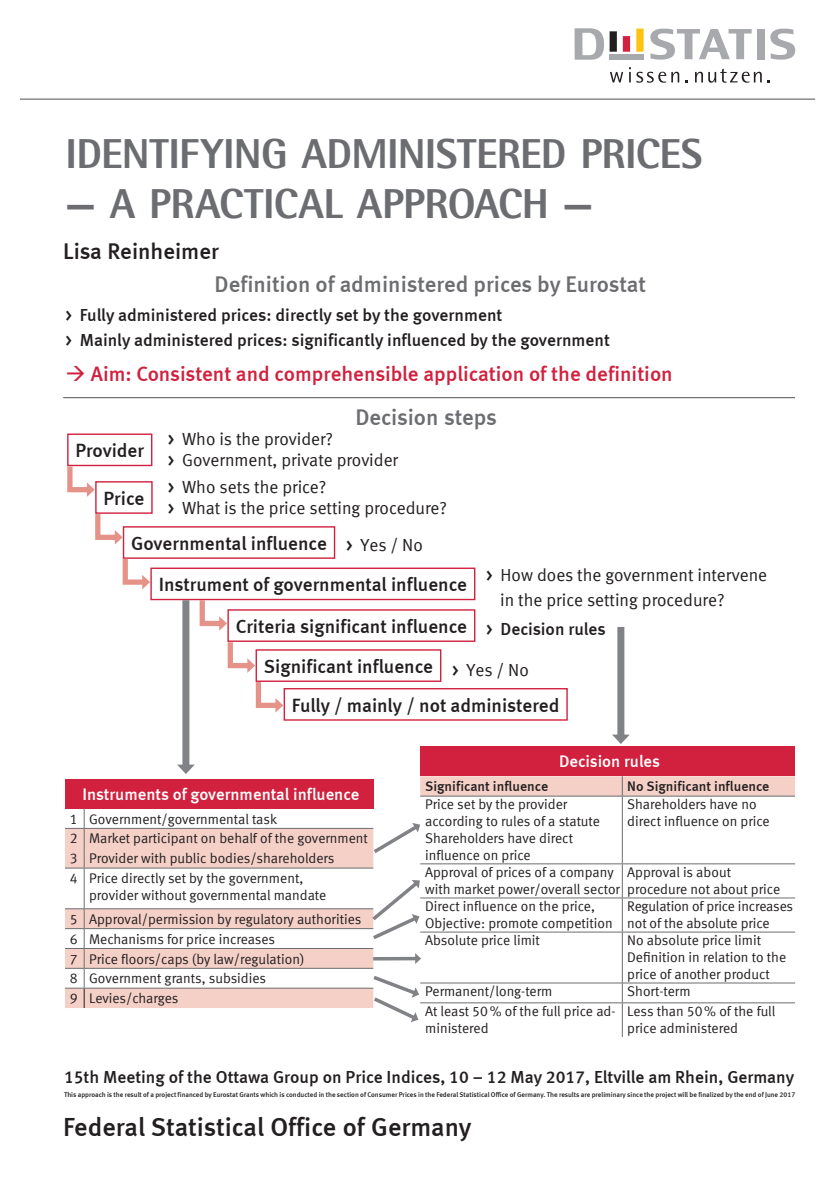
<style>
.page{position:relative;width:835px;height:1180px;background:#fff}
.page>*{position:absolute;margin:0;border:0;box-sizing:border-box;transform-origin:0 0}
.t1{font:700 42px "Agfa Rotis Semisans Ex";letter-spacing:-.015em;color:#6c6d70}
.t2{font:26.25px "Meta Medium LF";color:#231f20}
.t3{font:22.75px "Meta Medium LF";color:#6c6d70}
.t4{font:22.75px "Meta Medium LF";color:#231f20}
.t5{font:21px "Meta Medium LF";color:#d1213e}
.t6{font:19.25px "Meta Medium LF";color:#231f20}
.t7{font:17.5px/24.5px "Meta Medium LF";color:#231f20}
.t8{font:17.5px/21px "Meta Normal LF";color:#231f20}
.t9{font:16.8px "Meta Medium LF";color:#fff}
.t10{font:14px/16.8px "Meta Normal LF";color:#231f20}
.t11{font:14px "Meta Medium LF";color:#231f20}
.t12{font:7px "Meta Medium LF";color:#231f20}
.s1{font-family:"Meta Medium LF"}
</style>
<div class="page">
<div style="left:67px;top:433px;width:85px;height:33px;border:1px solid #d1213e"></div>
<div style="left:95px;top:481px;width:58px;height:33px;border:1px solid #d1213e"></div>
<div style="left:123px;top:526px;width:212px;height:33px;border:1px solid #d1213e"></div>
<div style="left:150px;top:567px;width:325px;height:33px;border:1px solid #d1213e"></div>
<div style="left:227px;top:609px;width:248px;height:33px;border:1px solid #d1213e"></div>
<div style="left:255px;top:649px;width:186px;height:33px;border:1px solid #d1213e"></div>
<div style="left:283px;top:688px;width:284px;height:32px;border:1px solid #d1213e"></div>
<div style="left:65px;top:779px;width:308px;height:29px;background:#d1213e"></div>
<svg style="left:65px;top:829px;width:308px;height:179px;fill:#f4d0c7"></svg>
<hr style="left:84px;top:868px;width:1px;height:40px;background:#6c6d70">
<hr style="left:84px;top:908px;width:289px;height:1px;background:#6c6d70">
<hr style="left:84px;top:928px;width:289px;height:1px;background:#6c6d70">
<hr style="left:84px;top:948px;width:289px;height:1px;background:#6c6d70">
<hr style="left:84px;top:968px;width:289px;height:1px;background:#6c6d70">
<svg style="left:65px;top:908px;width:20px;height:100px"></svg>
<hr style="left:84px;top:988px;width:289px;height:1px;background:#6c6d70">
<hr style="left:84px;top:828px;width:289px;height:1px;background:#6c6d70">
<svg style="left:65px;top:808px;width:20px;height:60px"></svg>
<hr style="left:84px;top:867px;width:289px;height:1px;background:#6c6d70">
<div style="left:420px;top:746px;width:374px;height:30px;background:#d1213e"></div>
<svg style="left:420px;top:776px;width:374px;height:20px;background:#f1cec5"></svg>
<hr style="left:420px;top:796px;width:202px;height:1px;background:#6c6d70">
<hr style="left:622px;top:796px;width:172px;height:1px;background:#6c6d70">
<hr style="left:622px;top:796px;width:1px;height:67px;background:#6c6d70">
<hr style="left:420px;top:863px;width:202px;height:1px;background:#6c6d70">
<hr style="left:622px;top:863px;width:172px;height:1px;background:#6c6d70">
<hr style="left:622px;top:864px;width:1px;height:33px;background:#6c6d70">
<hr style="left:420px;top:897px;width:202px;height:1px;background:#6c6d70">
<hr style="left:622px;top:897px;width:172px;height:1px;background:#6c6d70">
<hr style="left:622px;top:898px;width:1px;height:33px;background:#6c6d70">
<hr style="left:420px;top:931px;width:202px;height:1px;background:#6c6d70">
<hr style="left:622px;top:931px;width:172px;height:1px;background:#6c6d70">
<hr style="left:622px;top:932px;width:1px;height:50px;background:#6c6d70">
<hr style="left:420px;top:982px;width:202px;height:1px;background:#6c6d70">
<hr style="left:622px;top:982px;width:172px;height:1px;background:#6c6d70">
<svg style="left:622px;top:983px;width:1px;height:19px"></svg>
<hr style="left:420px;top:1002px;width:202px;height:1px;background:#6c6d70">
<hr style="left:622px;top:1002px;width:172px;height:1px;background:#6c6d70">
<hr style="left:622px;top:1003px;width:1px;height:34px;background:#6c6d70">
<div style="left:182px;top:600px;width:7px;height:168px;background:#808285"></div>
<svg style="left:177px;top:764px;width:18px;height:10px"></svg>
<div style="left:617px;top:627px;width:7px;height:111px;background:#808285"></div>
<svg style="left:612px;top:734px;width:17px;height:10px"></svg>
<svg style="left:67px;top:461px;width:28px;height:36px"></svg>
<svg style="left:95px;top:509px;width:28px;height:35px"></svg>
<svg style="left:122px;top:553px;width:28px;height:36px"></svg>
<svg style="left:197px;top:598px;width:30px;height:33px"></svg>
<svg style="left:227px;top:637px;width:56px;height:75px"></svg>
<svg style="left:369px;top:973px;width:50px;height:49px"></svg>
<svg style="left:370px;top:823px;width:50px;height:33px"></svg>
<svg style="left:368px;top:878px;width:54px;height:64px"></svg>
<svg style="left:369px;top:953px;width:52px;height:11px"></svg>
<svg style="left:610px;top:72px;width:13px;height:10px"></svg>
<svg style="left:629px;top:67px;width:1px;height:15px"></svg>
<svg style="left:636px;top:72px;width:51px;height:11px"></svg>
<svg style="left:695px;top:72px;width:7px;height:10px"></svg>
<svg style="left:708px;top:68px;width:53px;height:15px"></svg>
<svg style="left:574px;top:28px;width:30px;height:32px"></svg>
<svg style="left:650px;top:29px;width:101px;height:31px"></svg>
<div style="left:756px;top:29px;width:8px;height:30px;background:#a8a9ad"></div>
<svg style="left:770px;top:29px;width:25px;height:31px"></svg>
<div style="left:609px;top:31px;width:7px;height:21px;background:#231f20"></div>
<div style="left:622px;top:36px;width:8px;height:16px;background:#d1213e"></div>
<div style="left:636px;top:29px;width:7px;height:23px;background:#fec210"></div>
<div style="left:609px;top:54px;width:34px;height:5px;background:#a8a9ad"></div>
<hr style="left:20px;top:99px;width:795px;height:1px;background:#6c6d70">
<hr style="left:63px;top:397px;width:731px;height:1px;background:#6c6d70">
<h1 class="t1" style="left:66px;top:128px;width:638px">IDENTIFYING ADMINISTERED PRICES</h1>
<h1 class="t1" style="left:66px;top:179px;width:529px">— A PRACTICAL APPROACH —</h1>
<h3 class="t4" style="left:63px;top:238px;width:157px">Lisa Reinheimer</h3>
<h3 class="t3" style="left:215px;top:271px;width:433px">Definition of administered prices by Eurostat</h3>
<p class="t7" style="left:66px;top:303px;width:545px">&gt; Fully administered prices: directly set by the government<br>&gt; Mainly administered prices: significantly influenced by the government</p>
<h3 class="t5" style="left:66px;top:361px;width:608px">→ Aim: Consistent and comprehensible application of the definition</h3>
<h3 class="t3" style="left:355px;top:403px;width:143px">Decision steps</h3>
<p class="t8" style="left:168px;top:428px;width:232px"><span class="s1">&gt;</span> Who is the provider?<br><span class="s1">&gt;</span> Government, private provider</p>
<h3 class="t6" style="left:75px;top:439px;width:70px">Provider</h3>
<h3 class="t6" style="left:103px;top:487px;width:42px">Price</h3>
<h3 class="t6" style="left:131px;top:532px;width:197px">Governmental influence</h3>
<h3 class="t6" style="left:159px;top:573px;width:310px">Instrument of governmental influence</h3>
<h3 class="t6" style="left:236px;top:615px;width:233px">Criteria significant influence</h3>
<h3 class="t6" style="left:264px;top:655px;width:171px">Significant influence</h3>
<p class="t8" style="left:168px;top:477px;width:280px"><span class="s1">&gt;</span> Who sets the price?<br><span class="s1">&gt;</span> What is the price setting procedure?</p>
<p class="t8" style="left:346px;top:534px;width:78px"><span class="s1">&gt;</span> Yes / No</p>
<p class="t8" style="left:500px;top:562px;width:268px;line-height:24.5px;text-indent:-14px"><span class="s1">&gt;</span> How does the government intervene in the price setting procedure?</p>
<p class="t7" style="left:486px;top:616px;width:121px">&gt; Decision rules</p>
<p class="t8" style="left:452px;top:659px;width:78px"><span class="s1">&gt;</span> Yes / No</p>
<h3 class="t6" style="left:292px;top:694px;width:269px">Fully / mainly / not administered</h3>
<p class="t9" style="left:82px;top:784px;width:278px">Instruments of governmental influence</p>
<p class="t10" style="left:70px;top:808px;width:299px;line-height:19.9px">1 Government/governmental task<br>2 Market participant on behalf of the government 3 Provider with public bodies/shareholders<br>4 Price directly set by the government,</p>
<p class="t10" style="left:70px;top:883px;width:293px;line-height:23.7px;text-indent:19px">provider without governmental mandate<br>5 Approval/permission by regulatory authorities</p>
<p class="t10" style="left:70px;top:928px;width:236px;line-height:19.8px">6 Mechanisms for price increases<br>7 Price floors/caps (by law/regulation)<br>8 Government grants, subsidies<br>9 Levies/charges</p>
<p class="t9" style="left:559px;top:752px;width:102px">Decision rules</p>
<p class="t11" style="left:425px;top:778px;width:124px">Significant influence</p>
<p class="t11" style="left:627px;top:778px;width:144px">No Significant influence</p>
<p class="t10" style="left:425px;top:796px;width:176px">Price set by the provider according to rules of a statute<br>Shareholders have direct influence on price</p>
<p class="t10" style="left:627px;top:796px;width:144px">Shareholders have no direct influence on price</p>
<p class="t10" style="left:425px;top:864px;width:196px">Approval of prices of a company with market power/overall sector</p>
<p class="t10" style="left:627px;top:864px;width:154px">Approval is about procedure not about price</p>
<p class="t10" style="left:425px;top:898px;width:189px">Direct influence on the price,<br>Objective: promote competition</p>
<p class="t10" style="left:627px;top:898px;width:167px">Regulation of price increases not of the absolute price</p>
<p class="t10" style="left:425px;top:932px;width:116px">Absolute price limit</p>
<p class="t10" style="left:627px;top:932px;width:160px">No absolute price limit<br>Definition in relation to the price of another product</p>
<p class="t10" style="left:425px;top:983px;width:129px">Permanent/long-term</p>
<p class="t10" style="left:627px;top:983px;width:65px">Short-term</p>
<p class="t10" style="left:425px;top:1002px;width:192px">At least 50% of the full price ad&shy;ministered</p>
<p class="t10" style="left:627px;top:1002px;width:150px">Less than 50% of the full price administered</p>
<p class="t7" style="left:64px;top:1064px;width:731px">15th Meeting of the Ottawa Group on Price Indices, 10 – 12 May 2017, Eltville am Rhein, Germany</p>
<p class="t12" style="left:64px;top:1090px;width:732px">This approach is the result of a project financed by Eurostat Grants which is conducted in the section of Consumer Prices in the Federal Statistical Office of Germany. The results are preliminary since the project will be finalized by the end of June 2017</p>
<h2 class="t2" style="left:63px;top:1112px;width:410px">Federal Statistical Office of Germany</h2>
</div>
